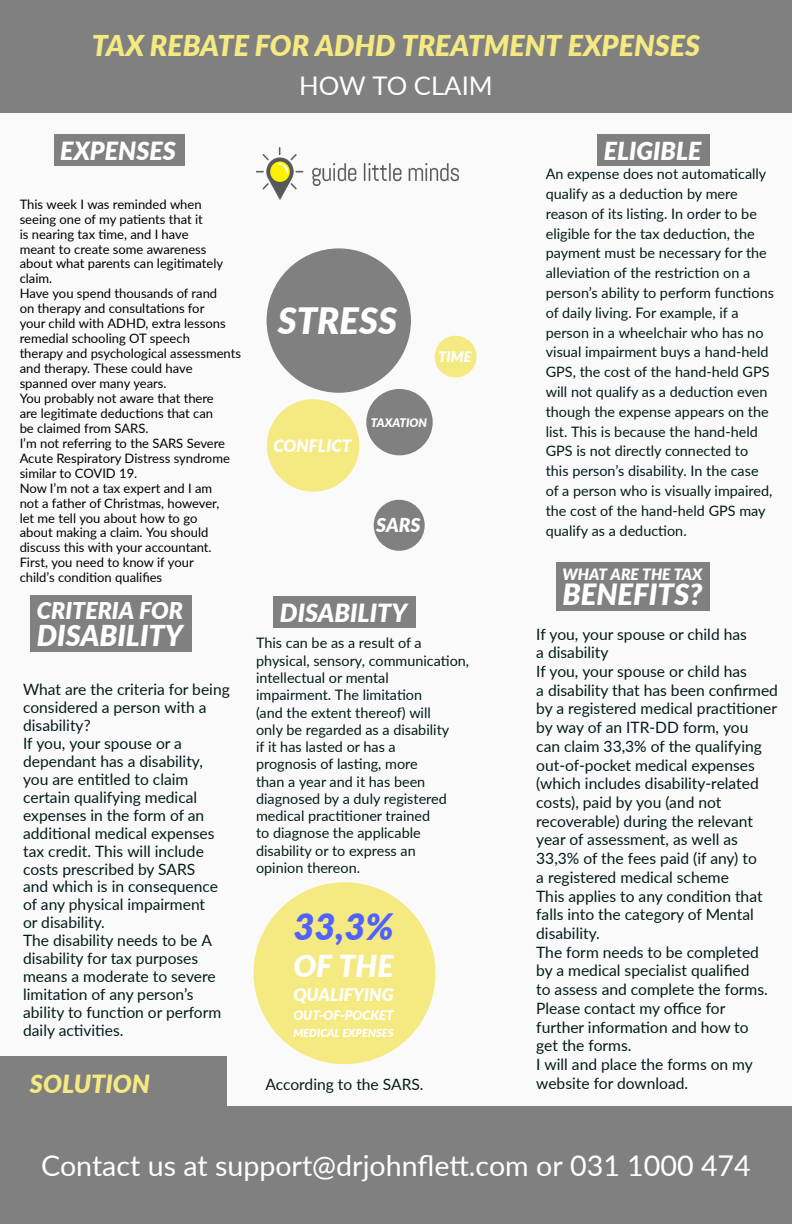
<style>
.page{position:relative;width:792px;height:1224px;background:#fff}
.page>*{position:absolute;margin:0;border:0;box-sizing:border-box;transform-origin:0 0}
.t1{font:italic 900 36.3px "Lato";color:#fff}
.t2{font:italic 900 36.3px "Lato";color:#5061fe}
.t3{font:italic 900 30.2px "Lato";color:#fff}
.t4{font:italic 900 29.2px "Lato";color:#fff}
.t5{font:italic 900 28.7px "Lato";color:#fff}
.t6{font:28.6px "Lato";color:#fff}
.t7{font:italic 900 28.6px "Lato";color:#f5e982}
.t8{font:25.7px "Lato";color:#fff}
.t9{font:italic 900 25px "Lato";color:#fff}
.t10{font:italic 900 25px "Lato";color:#f5e982}
.t11{font:italic 900 24.8px "Lato";color:#fff}
.t12{font:italic 900 23.2px "Lato";color:#fff}
.t13{font:italic 900 19.2px "Lato";color:#fff}
.t14{font:italic 900 17.4px "Lato";color:#fff}
.t15{font:italic 900 17.1px "Lato";color:#fff}
.t16{font:15.6px/18.7px "Lato";color:#031b1c}
.t17{font:italic 900 15.6px "Lato";color:#fff}
.t18{font:italic 900 14.5px "Lato";color:#fff}
.t19{font:14.4px/19.8px "Lato";color:#031b1c}
.t20{font:italic 900 13.1px "Lato";color:#fff}
.t21{font:13px/14.9px "Lato";color:#000}
.t22{font:italic 900 11.8px "Lato";color:#fff}
.t23{font:italic 900 11.1px "Lato";color:#fff}
</style>
<div class="page">
<div style="left:0;top:0;width:792px;height:113px;background:#808080"></div>
<div style="left:0;top:113px;width:792px;height:993px;background:#fbfafa"></div>
<div style="left:0;top:1106px;width:792px;height:118px;background:#808080"></div>
<div style="left:0;top:1056px;width:227px;height:57px;background:#808080"></div>
<div style="left:54px;top:135px;width:131px;height:31px;background:#808080"></div>
<div style="left:30px;top:595px;width:162px;height:31px;background:#808080"></div>
<div style="left:30px;top:617px;width:162px;height:35px;background:#808080"></div>
<div style="left:273px;top:597px;width:143px;height:31px;background:#808080"></div>
<div style="left:557px;top:562px;width:153px;height:23px;background:#808080"></div>
<div style="left:557px;top:578px;width:153px;height:33px;background:#808080"></div>
<div style="left:254px;top:882px;width:181px;height:182px;background:#f5e982;border-radius:50%"></div>
<div style="left:267px;top:399px;width:92px;height:93px;background:#f5e982;border-radius:50%"></div>
<div style="left:435px;top:336px;width:41px;height:42px;background:#f5e982;border-radius:50%"></div>
<div style="left:374px;top:500px;width:51px;height:51px;background:#808080;border-radius:50%"></div>
<div style="left:366px;top:389px;width:67px;height:66px;background:#808080;border-radius:50%"></div>
<div style="left:267px;top:248px;width:144px;height:145px;background:#808080;border-radius:50%"></div>
<div style="left:597px;top:135px;width:113px;height:31px;background:#808080"></div>
<img style="left:256px;top:148px;width:203px;height:51px">
<h3 class="t7" style="left:92px;top:27px;width:610px">TAX REBATE FOR ADHD TREATMENT EXPENSES</h3>
<h3 class="t8" style="left:299px;top:69px;width:195px">HOW TO CLAIM</h3>
<h3 class="t9" style="left:60px;top:135px;width:117px">EXPENSES</h3>
<p class="t21" style="left:20px;top:196px;width:184px">This week I was reminded when</p>
<p class="t21" style="left:20px;top:211px;width:223px">seeing one of my patients that it<br>is nearing tax time, and I have<br>meant to create some awareness about what parents can legitimately claim.<br>Have you spend thousands of rand<br>on therapy and consultations for<br>your child with ADHD, extra lessons remedial schooling OT speech<br>therapy and psychological assessments and therapy. These could have spanned over many years.</p>
<p class="t21" style="left:20px;top:390px;width:196px;text-align:justify">You probably not aware that there are legitimate deductions that can be claimed from SARS.</p>
<p class="t21" style="left:20px;top:435px;width:212px">I’m not referring to the SARS Severe<br>Acute Respiratory Distress syndrome similar to COVID 19.</p>
<p class="t21" style="left:20px;top:480px;width:201px">Now I’m not a tax expert and I am not a father of Christmas, however, let me tell you about how to go about making a claim. You should discuss this with your accountant.</p>
<p class="t21" style="left:20px;top:555px;width:176px">First, you need to know if your child’s condition qualifies</p>
<h3 class="t12" style="left:37px;top:597px;width:148px">CRITERIA FOR</h3>
<h3 class="t5" style="left:37px;top:617px;width:148px">DISABILITY</h3>
<p class="t16" style="left:23px;top:680px;width:208px;line-height:17.9px">What are the criteria for being considered a person with a disability?<br>If you, your spouse or a</p>
<p class="t16" style="left:23px;top:752px;width:196px;line-height:17.9px">dependant has a disability, you are entitled to claim certain qualifying medical expenses in the form of an additional medical expenses tax credit. This will include costs prescribed by SARS and which is in consequence of any physical impairment or disability.</p>
<p class="t16" style="left:23px;top:931px;width:200px;line-height:17.9px">The disability needs to be A disability for tax purposes means a moderate to severe limitation of any person’s ability to function or perform daily activities.</p>
<h3 class="t10" style="left:30px;top:1069px;width:121px">SOLUTION</h3>
<h1 class="t1" style="left:278px;top:298px;width:121px">STRESS</h1>
<p class="t18" style="left:438px;top:348px;width:35px">TIME</p>
<p class="t15" style="left:273px;top:435px;width:80px">CONFLICT</p>
<p class="t22" style="left:371px;top:415px;width:58px">TAXATION</p>
<p class="t13" style="left:376px;top:513px;width:46px">SARS</p>
<h3 class="t9" style="left:280px;top:597px;width:129px">DISABILITY</h3>
<p class="t19" style="left:256px;top:634px;width:215px;line-height:17.3px">This can be as a result of a physical, sensory, communication, intellectual or mental<br>impairment. The limitation<br>(and the extent thereof) will<br>only be regarded as a disability<br>if it has lasted or has a<br>prognosis of lasting, more<br>than a year and it has been diagnosed by a duly registered medical practitioner trained<br>to diagnose the applicable disability or to express an<br>opinion thereon.</p>
<h1 class="t2" style="left:293px;top:905px;width:102px">33,3%</h1>
<h2 class="t3" style="left:293px;top:947px;width:102px">OF THE</h2>
<p class="t14" style="left:293px;top:984px;width:102px">QUALIFYING</p>
<p class="t20" style="left:293px;top:1007px;width:102px">OUT-OF-POCKET</p>
<p class="t23" style="left:293px;top:1026px;width:102px">MEDICAL EXPENSES</p>
<p class="t16" style="left:265px;top:1074px;width:160px">According to the SARS.</p>
<h3 class="t11" style="left:604px;top:135px;width:99px">ELIGIBLE</h3>
<p class="t19" style="left:546px;top:164px;width:230px">An expense does not automatically qualify as a deduction by mere reason of its listing. In order to be eligible for the tax deduction, the payment must be necessary for the alleviation of the restriction on a person’s ability to perform functions of daily living. For example, if a person in a wheelchair who has no visual impairment buys a hand-held GPS, the cost of the hand-held GPS will not qualify as a deduction even though the expense appears on the list. This is because the hand-held</p>
<p class="t19" style="left:546px;top:441px;width:228px">GPS is not directly connected to this person’s disability. In the case of a person who is visually impaired, the cost of the hand-held GPS may</p>
<p class="t19" style="left:546px;top:520px;width:142px">qualify as a deduction.</p>
<p class="t17" style="left:563px;top:564px;width:141px">WHAT ARE THE TAX</p>
<h3 class="t4" style="left:563px;top:576px;width:141px">BENEFITS?</h3>
<p class="t16" style="left:536px;top:624px;width:243px">If you, your spouse or child has<br>a disability<br>If you, your spouse or child has<br>a disability that has been confirmed by a registered medical practitioner by way of an ITR-DD form, you<br>can claim 33,3% of the qualifying</p>
<p class="t16" style="left:536px;top:755px;width:224px">out-of-pocket medical expenses (which includes disability-related costs), paid by you (and not</p>
<p class="t16" style="left:536px;top:811px;width:222px">recoverable) during the relevant year of assessment, as well as<br>33,3% of the fees paid (if any) to a registered medical scheme</p>
<p class="t16" style="left:536px;top:886px;width:228px">This applies to any condition that falls into the category of Mental disability.</p>
<p class="t16" style="left:536px;top:942px;width:233px">The form needs to be completed by a medical specialist qualified to assess and complete the forms.<br>Please contact my office for further information and how to get the forms.</p>
<p class="t16" style="left:536px;top:1055px;width:218px">I will and place the forms on my website for download.</p>
<h3 class="t6" style="left:41px;top:1148px;width:711px">Contact us at support@drjohnflett.com or 031 1000 474</h3>
</div>
